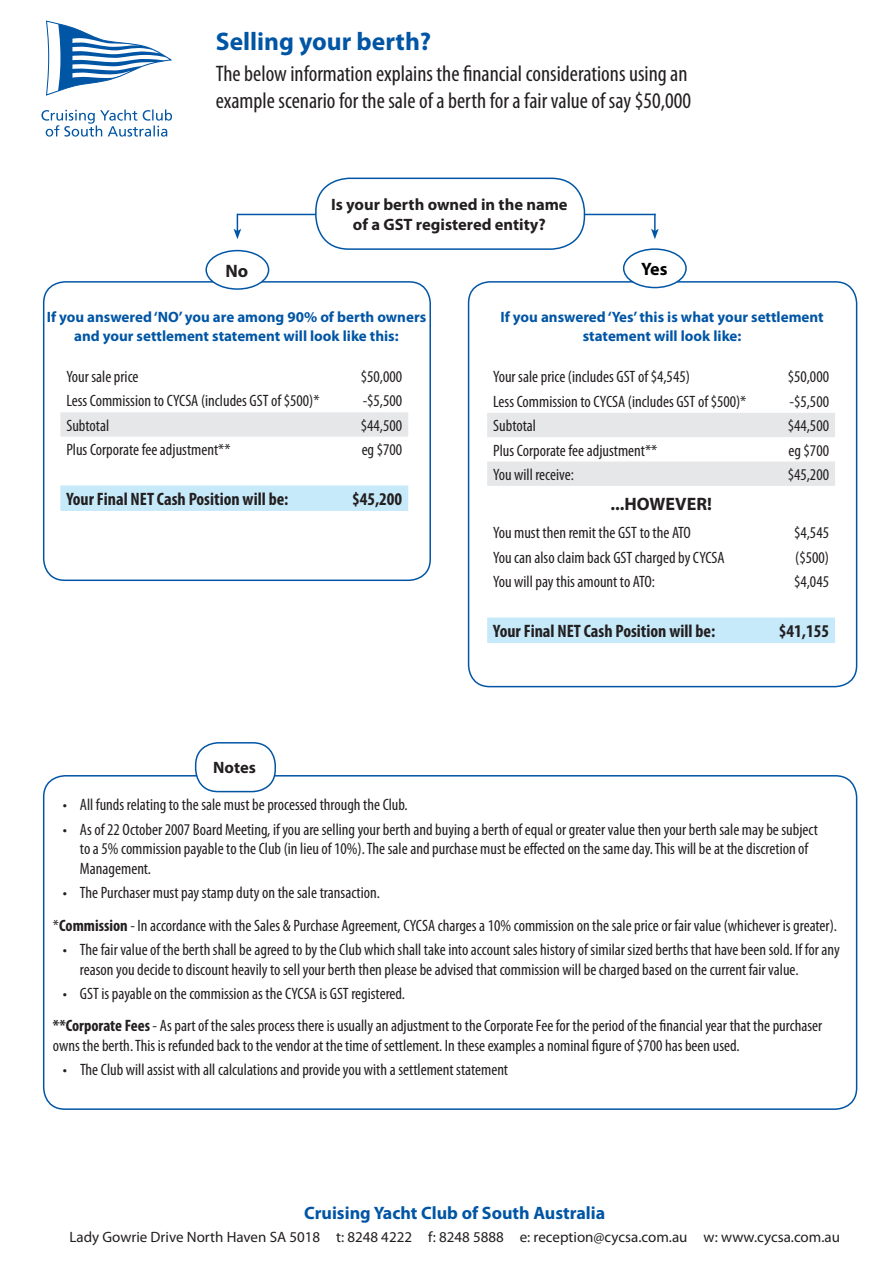
<style>
.page{position:relative;width:893px;height:1263px;background:#fff}
.page>*{position:absolute;margin:0;border:0;box-sizing:border-box;transform-origin:0 0}
.t1{font:700 25.5px "Myriad Pro";color:#0155a5}
.t2{font:condensed 22.5px/27px "Myriad Pro";color:#231f20}
.t3{font:700 condensed 18px "Myriad Pro";color:#231f20}
.t4{font:700 18px "Myriad Pro";color:#0155a5}
.t5{font:700 18px "Myriad Pro";color:#231f20}
.t6{font:700 18px "Myriad Pro";color:#000}
.t7{font:condensed 16.5px/19.8px "Myriad Pro";color:#231f20}
.t8{font:700 16.5px/19.8px "Myriad Pro";color:#231f20;text-align:center}
.t9{font:700 15px/19.8px "Myriad Pro";color:#0155a5;text-align:center}
.t10{font:15px "Myriad Pro";color:#231f20}
.s1{font-weight:700}
</style>
<div class="page">
<div style="left:43px;top:775px;width:814px;height:335px;border:2px solid #0155a5;border-radius:21px"></div>
<div style="left:468px;top:281px;width:389px;height:406px;border:2px solid #0155a5;border-radius:21px"></div>
<svg style="left:234px;top:214px;width:7px;height:25px"></svg>
<hr style="left:237px;top:214px;width:419px;height:1px;background:#0155a5">
<div style="left:43px;top:281px;width:388px;height:300px;border:2px solid #0155a5;border-radius:21px"></div>
<svg style="left:487px;top:413px;width:348px;height:73px"></svg>
<div style="left:487px;top:617px;width:348px;height:26px;background:#c6eafa"></div>
<div style="left:316px;top:178px;width:268px;height:71px;background:#fff;border-radius:33px"></div>
<div style="left:315px;top:178px;width:270px;height:72px;border:2px solid #0155a5;border-radius:33px"></div>
<div style="left:206px;top:251px;width:63px;height:38px;background:#fff;border-radius:50%"></div>
<div style="left:205px;top:250px;width:64px;height:40px;border:2px solid #0155a5;border-radius:50%"></div>
<div style="left:624px;top:249px;width:62px;height:39px;background:#fff;border-radius:50%"></div>
<div style="left:623px;top:248px;width:64px;height:40px;border:2px solid #0155a5;border-radius:50%"></div>
<svg style="left:651px;top:214px;width:8px;height:25px"></svg>
<svg style="left:41px;top:109px;width:131px;height:28px"></svg>
<svg style="left:46px;top:21px;width:126px;height:75px"></svg>
<div style="left:196px;top:743px;width:79px;height:49px;background:#fff;border-radius:22px"></div>
<div style="left:195px;top:742px;width:81px;height:50px;border:2px solid #0155a5;border-radius:22px"></div>
<div style="left:60px;top:412px;width:348px;height:25px;background:#e6e7e9"></div>
<div style="left:60px;top:485px;width:348px;height:26px;background:#c6eafa"></div>
<h1 class="t1" style="left:216px;top:25px;width:217px">Selling your berth?</h1>
<h2 class="t2" style="left:216px;top:60px;width:477px">The below information explains the financial considerations using an example scenario for the sale of a berth for a fair value of say $50,000</h2>
<p class="t8" style="left:331px;top:194px;width:238px">Is your berth owned in the name of a GST registered entity?</p>
<p class="t5" style="left:226px;top:259px;width:24px">No</p>
<p class="t6" style="left:641px;top:257px;width:28px">Yes</p>
<p class="t9" style="left:47px;top:306px;width:381px">If you answered ‘NO’ you are among 90% of berth owners and your settlement statement will look like this:</p>
<p class="t7" style="left:66px;top:366px;width:74px">Your sale price</p>
<p class="t7" style="left:361px;top:366px;width:43px">$50,000</p>
<p class="t7" style="left:66px;top:391px;width:255px">Less Commission to CYCSA (includes GST of $500)*</p>
<p class="t7" style="left:363px;top:391px;width:41px">-$5,500</p>
<p class="t7" style="left:66px;top:415px;width:44px">Subtotal</p>
<p class="t7" style="left:361px;top:415px;width:43px">$44,500</p>
<p class="t7" style="left:66px;top:439px;width:166px">Plus Corporate fee adjustment**</p>
<p class="t7" style="left:362px;top:439px;width:42px">eg $700</p>
<p class="t3" style="left:66px;top:488px;width:224px">Your Final NET Cash Position will be:</p>
<p class="t3" style="left:352px;top:488px;width:52px">$45,200</p>
<p class="t8" style="left:213px;top:757px;width:44px">Notes</p>
<p class="t9" style="left:500px;top:306px;width:325px">If you answered ‘Yes’ this is what your settlement statement will look like:</p>
<p class="t7" style="left:493px;top:367px;width:198px">Your sale price (includes GST of $4,545)</p>
<p class="t7" style="left:788px;top:367px;width:43px">$50,000</p>
<p class="t7" style="left:493px;top:391px;width:255px">Less Commission to CYCSA (includes GST of $500)*</p>
<p class="t7" style="left:789px;top:391px;width:41px">-$5,500</p>
<p class="t7" style="left:493px;top:416px;width:44px">Subtotal</p>
<p class="t7" style="left:788px;top:416px;width:43px">$44,500</p>
<p class="t7" style="left:493px;top:440px;width:166px">Plus Corporate fee adjustment**</p>
<p class="t7" style="left:788px;top:440px;width:42px">eg $700</p>
<p class="t7" style="left:493px;top:464px;width:82px">You will receive:</p>
<p class="t7" style="left:788px;top:464px;width:43px">$45,200</p>
<p class="t5" style="left:610px;top:492px;width:103px">...HOWEVER!</p>
<p class="t7" style="left:493px;top:523px;width:199px">You must then remit the GST to the ATO</p>
<p class="t7" style="left:794px;top:523px;width:36px">$4,545</p>
<p class="t7" style="left:493px;top:547px;width:233px">You can also claim back GST charged by CYCSA</p>
<p class="t7" style="left:795px;top:547px;width:35px">($500)</p>
<p class="t7" style="left:493px;top:572px;width:163px">You will pay this amount to ATO:</p>
<p class="t7" style="left:794px;top:572px;width:36px">$4,045</p>
<p class="t3" style="left:493px;top:620px;width:224px">Your Final NET Cash Position will be:</p>
<p class="t3" style="left:779px;top:620px;width:52px">$41,155</p>
<p class="t7" style="left:63px;top:795px;width:346px">• All funds relating to the sale must be processed through the Club.</p>
<p class="t7" style="left:80px;top:819px;width:739px;text-indent:-17px">• As of 22 October 2007 Board Meeting, if you are selling your berth and buying a berth of equal or greater value then your berth sale may be subject to a 5% commission payable to the Club (in lieu of 10%).The sale and purchase must be effected on the same day.This will be at the discretion of<br>Management.</p>
<p class="t7" style="left:53px;top:876px;width:786px;line-height:32.5px;text-indent:10px">• The Purchaser must pay stamp duty on the sale transaction.<br>*<span class="s1">Commission</span> - In accordance with the Sales &amp; Purchase Agreement, CYCSA charges a 10% commission on the sale price or fair value (whichever is greater).</p>
<p class="t7" style="left:80px;top:939px;width:761px;text-indent:-17px">• The fair value of the berth shall be agreed to by the Club which shall take into account sales history of similar sized berths that have been sold. If for any reason you decide to discount heavily to sell your berth then please be advised that commission will be charged based on the current fair value.</p>
<p class="t7" style="left:53px;top:977px;width:771px;line-height:32.5px;text-indent:10px">• GST is payable on the commission as the CYCSA is GST registered.<br><span class="s1">**Corporate Fees</span> - As part of the sales process there is usually an adjustment to the Corporate Fee for the period of the financial year that the purchaser</p>
<p class="t7" style="left:53px;top:1035px;width:688px">owns the berth.This is refunded back to the vendor at the time of settlement. In these examples a nominal figure of $700 has been used.</p>
<p class="t7" style="left:63px;top:1059px;width:447px">• The Club will assist with all calculations and provide you with a settlement statement</p>
<p class="t4" style="left:304px;top:1201px;width:303px">Cruising Yacht Club of South Australia</p>
<p class="t10" style="left:69px;top:1227px;width:772px">Lady Gowrie Drive North Haven SA 5018 t: 8248 4222 f: 8248 5888 e: reception@cycsa.com.au w: www.cycsa.com.au</p>
</div>
